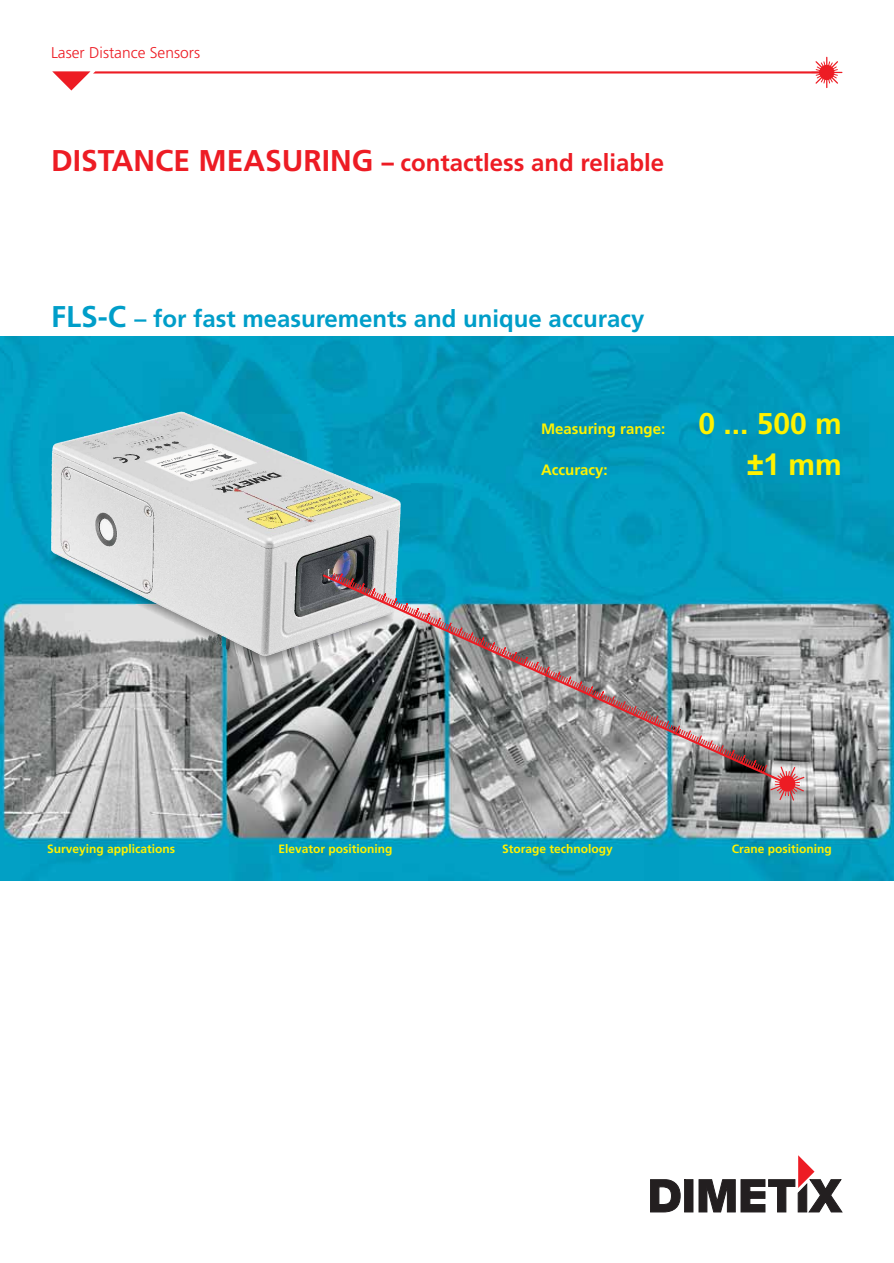
<style>
.page{position:relative;width:894px;height:1263px;background:#fff}
.page>*{position:absolute;margin:0;border:0;box-sizing:border-box;transform-origin:0 0}
.t1{font:700 30px "Arial";color:#fff200}
.t2{font:300 24px "Frutiger LT Com";color:#009ec9}
.t3{font:300 24px "Frutiger LT Com";color:#ed1c24}
.t4{font:300 15.6px "Frutiger LT Com";color:#ed1c24}
.t5{font:300 15px "Frutiger LT Com";color:#fff200}
.t6{font:300 12px "Frutiger LT Com";color:#fff200}
.s1{font-size:30px}
.s2{font-family:"Century Gothic";font-weight:700}
</style>
<div class="page">
<img style="left:0;top:336px;width:894px;height:544px">
<svg style="left:651px;top:1180px;width:42px;height:32px"></svg>
<svg style="left:699px;top:1180px;width:36px;height:32px"></svg>
<svg style="left:741px;top:1155px;width:101px;height:57px"></svg>
<svg style="left:52px;top:56px;width:791px;height:35px"></svg>
<div style="left:820px;top:65px;width:14px;height:15px;background:#ed1c24;border:1px solid #ed1c24;border-radius:50%"></div>
<img style="left:45px;top:660px;width:276px;height:11px">
<img style="left:45px;top:408px;width:358px;height:252px">
<svg style="left:147px;top:445px;width:106px;height:36px"></svg>
<svg style="left:321px;top:573px;width:469px;height:213px;background:#909b9d"></svg>
<svg style="left:332px;top:573px;width:432px;height:199px;background:#7a8d93"></svg>
<svg style="left:769px;top:766px;width:36px;height:36px"></svg>
<h3 class="t4" style="left:51px;top:47px;width:151px">Laser Distance Sensors</h3>
<h2 class="t3" style="left:51px;top:153px;width:615px"><span class="s1">DISTANCE MEASURING</span> <span class="s2">–</span> contactless and reliable</h2>
<h2 class="t2" style="left:51px;top:309px;width:595px"><span class="s1">FLS-C</span> – for fast measurements and unique accuracy</h2>
<p class="t5" style="left:541px;top:423px;width:302px">Measuring range: <span class="s1">0 ... 500 m</span></p>
<p class="t5" style="left:541px;top:464px;width:68px">Accuracy:</p>
<h1 class="t1" style="left:747px;top:447px;width:96px">±1 mm</h1>
<p class="t6" style="left:47px;top:844px;width:129px">Surveying applications</p>
<p class="t6" style="left:278px;top:844px;width:115px">Elevator positioning</p>
<p class="t6" style="left:502px;top:844px;width:112px">Storage technology</p>
<p class="t6" style="left:732px;top:844px;width:101px">Crane positioning</p>
</div>
